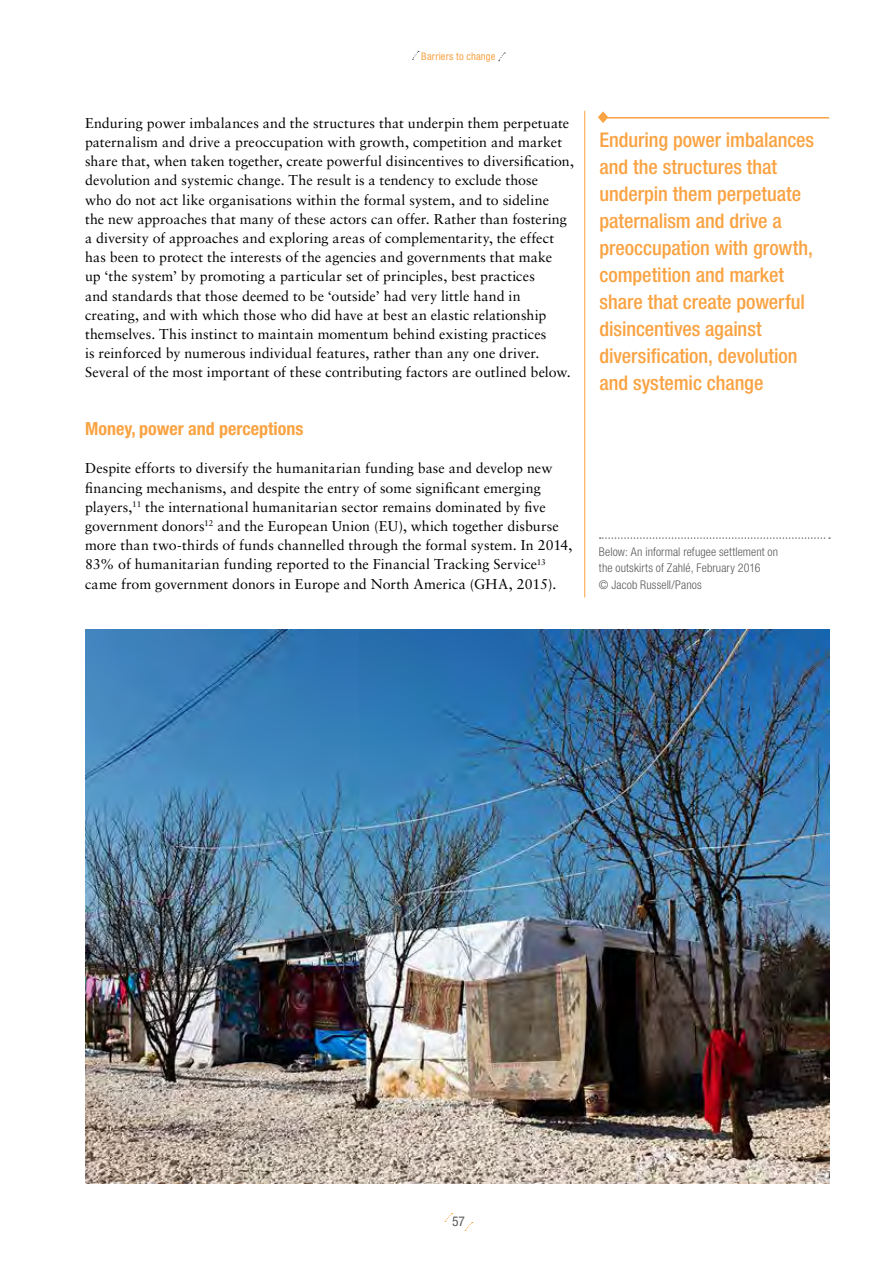
<style>
.page{position:relative;width:893px;height:1263px;background:#fff}
.page>*{position:absolute;margin:0;border:0;box-sizing:border-box;transform-origin:0 0}
.t1{font:500 condensed 20.25px/27px "Helvetica Neue LT Std";letter-spacing:-.005em;color:#f9a343}
.t2{font:700 condensed 18px "Helvetica Neue LT Std";color:#f9a343}
.t3{font:14.25px/19.2px "Sabon LT Std";letter-spacing:.005em;color:#000}
.t4{font:condensed 13.5px "Helvetica Neue LT Std";color:#58595b}
.t5{font:300 condensed 12px/16.5px "Helvetica Neue LT Std";letter-spacing:.01em;color:#58595b}
.t6{font:condensed 10.5px "Helvetica Neue LT Std";letter-spacing:.02em;color:#f9a343}
</style>
<div class="page">
<svg style="left:412px;top:51px;width:7px;height:9px"></svg>
<svg style="left:499px;top:52px;width:6px;height:9px"></svg>
<svg style="left:445px;top:1213px;width:8px;height:9px"></svg>
<svg style="left:465px;top:1222px;width:8px;height:9px"></svg>
<hr style="left:584px;top:111px;width:1px;height:486px;background:#f9a343">
<hr style="left:600px;top:117px;width:229px;height:2px;background:#f9a343">
<svg style="left:598px;top:111px;width:10px;height:12px"></svg>
<img style="left:85px;top:629px;width:744px;height:555px">
<svg style="left:600px;top:537px;width:230px;height:2px"></svg>
<p class="t6" style="left:421px;top:50px;width:76px">Barriers to change</p>
<p class="t3" style="left:85px;top:113px;width:490px">Enduring power imbalances and the structures that underpin them perpetuate paternalism and drive a preoccupation with growth, competition and market share that, when taken together, create powerful disincentives to diversification, devolution and systemic change. The result is a tendency to exclude those<br>who do not act like organisations within the formal system, and to sideline<br>the new approaches that many of these actors can offer. Rather than fostering a diversity of approaches and exploring areas of complementarity, the effect has been to protect the interests of the agencies and governments that make<br>up ‘the system’ by promoting a particular set of principles, best practices<br>and standards that those deemed to be ‘outside’ had very little hand in creating, and with which those who did have at best an elastic relationship themselves. This instinct to maintain momentum behind existing practices<br>is reinforced by numerous individual features, rather than any one driver.<br>Several of the most important of these contributing factors are outlined below.</p>
<p class="t2" style="left:85px;top:418px;width:220px">Money, power and perceptions</p>
<p class="t3" style="left:85px;top:459px;width:489px">Despite efforts to diversify the humanitarian funding base and develop new financing mechanisms, and despite the entry of some significant emerging players,<sup>11</sup> the international humanitarian sector remains dominated by five government donors<sup>12</sup> and the European Union (EU), which together disburse more than two-thirds of funds channelled through the formal system. In 2014, 83% of humanitarian funding reported to the Financial Tracking Service<sup>13 </sup>came from government donors in Europe and North America (GHA, 2015).</p>
<p class="t1" style="left:600px;top:126px;width:216px">Enduring power imbalances and the structures that underpin them perpetuate paternalism and drive a preoccupation with growth, competition and market share that create powerful disincentives against diversification, devolution and systemic change</p>
<p class="t5" style="left:599px;top:543px;width:181px">Below: An informal refugee settlement on the outskirts of Zahlé, February 2016<br>© Jacob Russell/Panos</p>
<p class="t4" style="left:452px;top:1213px;width:14px">57</p>
</div>
